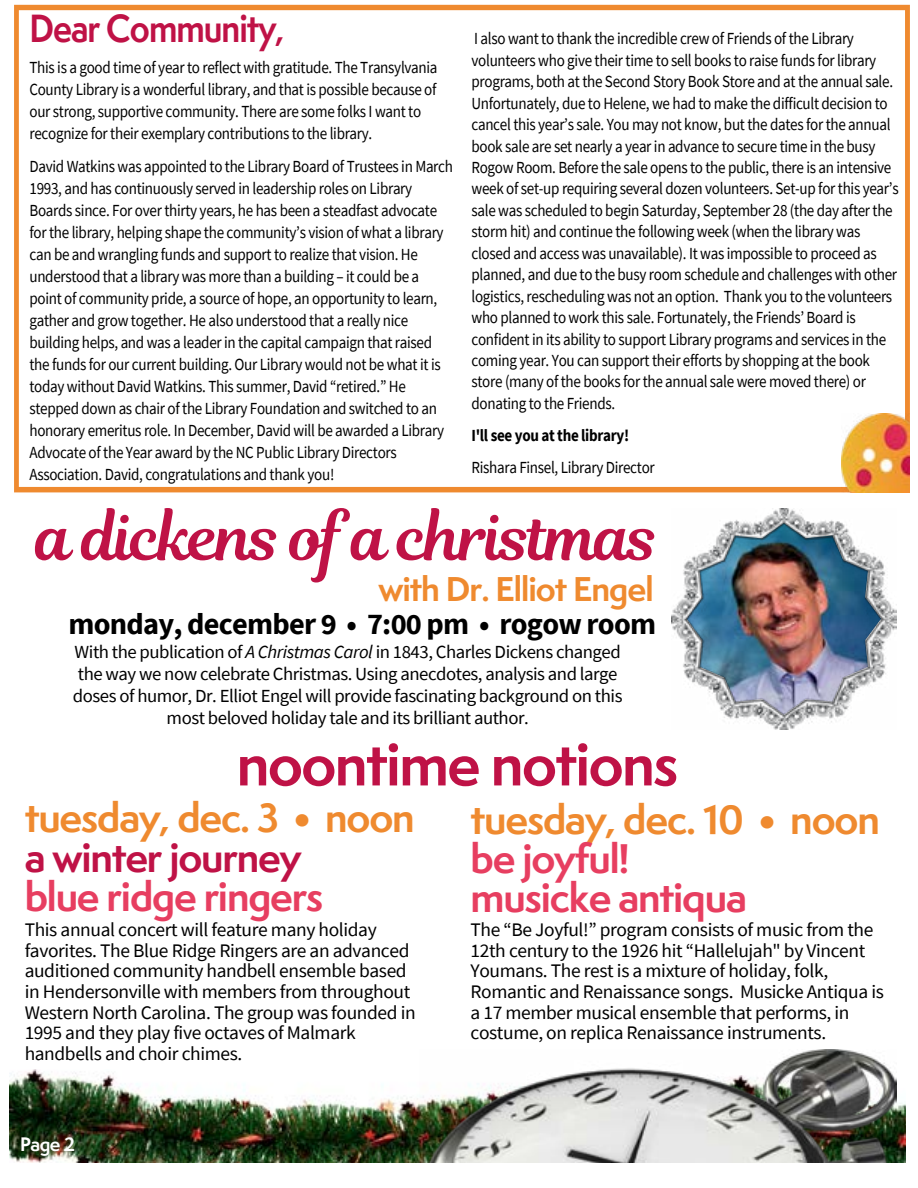
<style>
.page{position:relative;width:918px;height:1188px;background:#fff}
.page>*{position:absolute;margin:0;border:0;box-sizing:border-box;transform-origin:0 0}
.t1{font:63.15px "Magnolia Script";letter-spacing:-.03em;color:#bf1246}
.t2{font:700 55.65px "Semplicita Pro";letter-spacing:-.03em;color:#bf1246}
.t3{font:700 37.95px/39px "Semplicita Pro";letter-spacing:-.03em;color:#e73e60}
.t4{font:700 37.95px "Semplicita Pro";letter-spacing:-.03em;color:#ef8a2f}
.t5{font:700 37.95px "Semplicita Pro";letter-spacing:-.03em;color:#bf1246}
.t6{font:700 36.15px "Semplicita Pro";letter-spacing:-.03em;color:#bf1246;scale:.89 1}
.t7{font:700 31.65px "Semplicita Pro";letter-spacing:-.03em;color:#ef8a2f}
.t8{font:700 29.85px "Source Sans Pro";letter-spacing:-.025em;color:#000}
.t9{font:19.2px/20.5px "Source Sans Pro";letter-spacing:-.02em;color:#000}
.t10{font:18.45px/21.9px "Source Sans Pro";letter-spacing:-.025em;color:#000;text-align:center}
.t11{font:700 18px "Semplicita Pro";color:#fff}
.t12{font:16.95px/22px "Source Sans Pro";letter-spacing:-.02em;color:#000;scale:.89 1}
.t13{font:700 16.95px "Source Sans Pro";letter-spacing:-.02em;color:#000;scale:.89 1}
.s1{font-style:italic}
</style>
<div class="page">
<img style="left:10px;top:1070px;width:409px;height:93px">
<img style="left:897px;top:1103px;width:8px;height:60px">
<img style="left:419px;top:1050px;width:478px;height:113px">
<img style="left:671px;top:508px;width:225px;height:222px">
<svg style="left:14px;top:5px;width:896px;height:487px"></svg>
<img style="left:841px;top:414px;width:69px;height:78px">
<h3 class="t6" style="left:29px;top:1px;width:288px">Dear Community,</h3>
<p class="t12" style="left:29px;top:57px;width:460px">This is a good time of year to reflect with gratitude. The Transylvania County Library is a wonderful library, and that is possible because of our strong, supportive community. There are some folks I want to recognize for their exemplary contributions to the library.</p>
<p class="t12" style="left:29px;top:156px;width:477px">David Watkins was appointed to the Library Board of Trustees in March 1993, and has continuously served in leadership roles on Library Boards since. For over thirty years, he has been a steadfast advocate for the library, helping shape the community’s vision of what a library can be and wrangling funds and support to realize that vision. He understood that a library was more than a building – it could be a point of community pride, a source of hope, an opportunity to learn, gather and grow together. He also understood that a really nice building helps, and was a leader in the capital campaign that raised the funds for our current building. Our Library would not be what it is today without David Watkins. This summer, David “retired.” He stepped down as chair of the Library Foundation and switched to an honorary emeritus role. In December, David will be awarded a Library Advocate of the Year award by the NC Public Library Directors Association. David, congratulations and thank you!</p>
<p class="t12" style="left:472px;top:28px;width:481px;line-height:21.5px">I also want to thank the incredible crew of Friends of the Library volunteers who give their time to sell books to raise funds for library programs, both at the Second Story Book Store and at the annual sale.<br>Unfortunately, due to Helene, we had to make the difficult decision to cancel this year’s sale. You may not know, but the dates for the annual book sale are set nearly a year in advance to secure time in the busy Rogow Room. Before the sale opens to the public, there is an intensive week of set-up requiring several dozen volunteers. Set-up for this year’s sale was scheduled to begin Saturday, September 28 (the day after the storm hit) and continue the following week (when the library was closed and access was unavailable). It was impossible to proceed as planned, and due to the busy room schedule and challenges with other logistics, rescheduling was not an option. Thank you to the volunteers who planned to work this sale. Fortunately, the Friends’ Board is confident in its ability to support Library programs and services in the coming year. You can support their efforts by shopping at the book store (many of the books for the annual sale were moved there) or donating to the Friends.</p>
<p class="t13" style="left:472px;top:424px;width:179px">I'll see you at the library!</p>
<p class="t12" style="left:472px;top:456px;width:207px">Rishara Finsel, Library Director</p>
<h1 class="t1" style="left:37px;top:492px;width:623px">a dickens of a christmas</h1>
<h3 class="t7" style="left:378px;top:565px;width:277px">with Dr. Elliot Engel</h3>
<p class="t10" style="left:73px;top:641px;width:551px">With the publication of <span class="s1">A Christmas Carol</span> in 1843, Charles Dickens changed the way we now celebrate Christmas. Using anecdotes, analysis and large doses of humor, Dr. Elliot Engel will provide fascinating background on this most beloved holiday tale and its brilliant author.</p>
<h3 class="t8" style="left:69px;top:604px;width:589px">monday, december 9 • 7:00 pm • rogow room</h3>
<h2 class="t2" style="left:237px;top:723px;width:443px">noontime notions</h2>
<h3 class="t4" style="left:25px;top:790px;width:392px">tuesday, dec. 3 • noon</h3>
<h3 class="t5" style="left:25px;top:829px;width:278px">a winter journey</h3>
<h3 class="t3" style="left:25px;top:877px;width:300px">blue ridge ringers</h3>
<p class="t9" style="left:25px;top:920px;width:393px">This annual concert will feature many holiday favorites. The Blue Ridge Ringers are an advanced auditioned community handbell ensemble based in Hendersonville with members from throughout Western North Carolina. The group was founded in 1995 and they play five octaves of Malmark handbells and choir chimes.</p>
<p class="t11" style="left:20px;top:1131px;width:56px">Page 2</p>
<h3 class="t4" style="left:471px;top:791px;width:411px">tuesday, dec. 10 • noon</h3>
<h3 class="t3" style="left:471px;top:838px;width:278px">be joyful! musicke antiqua</h3>
<p class="t9" style="left:471px;top:920px;width:415px">The “Be Joyful!” program consists of music from the 12th century to the 1926 hit “Hallelujah" by Vincent Youmans. The rest is a mixture of holiday, folk, Romantic and Renaissance songs. Musicke Antiqua is a 17 member musical ensemble that performs, in costume, on replica Renaissance instruments.</p>
</div>
